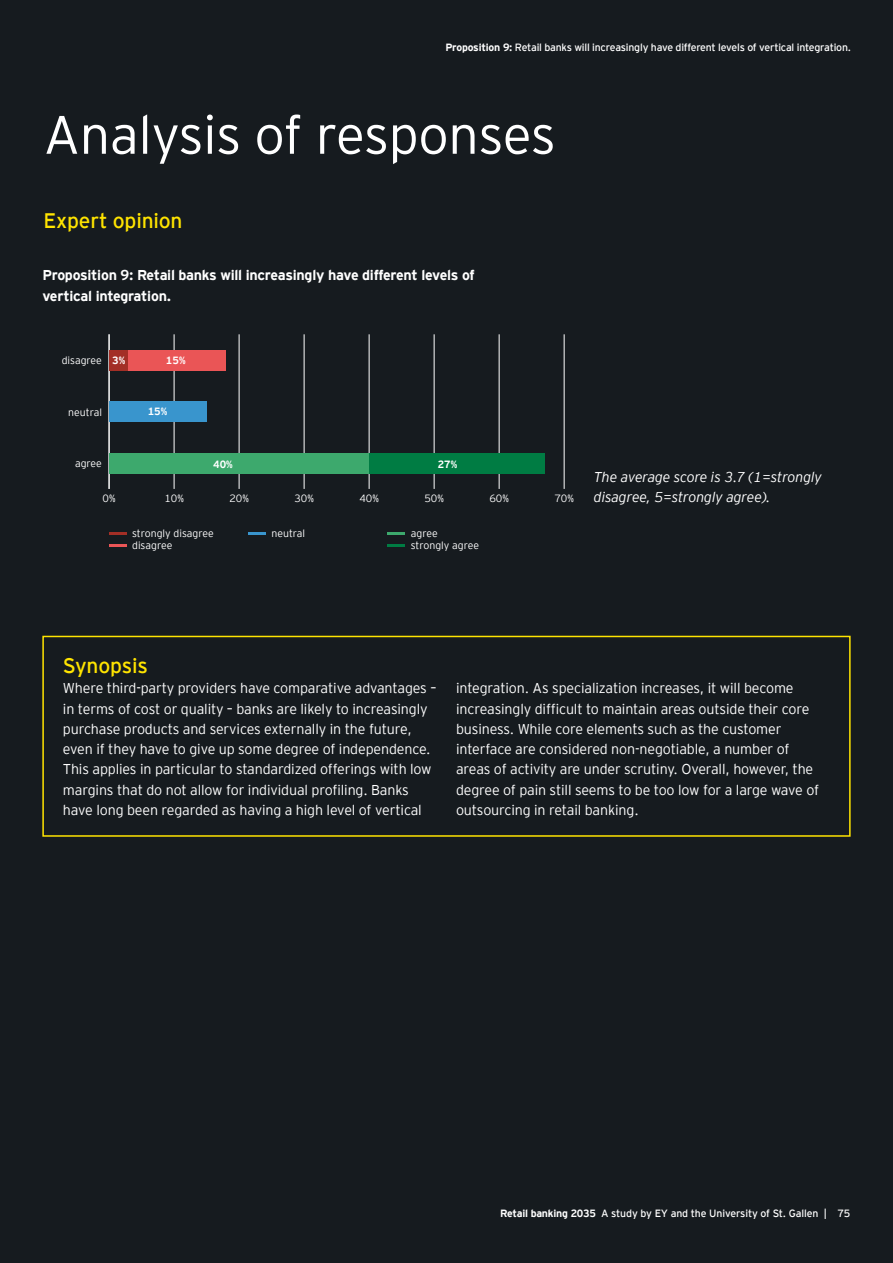
<style>
.page{position:relative;width:893px;height:1263px;background:#161b1f}
.page>*{position:absolute;margin:0;border:0;box-sizing:border-box;transform-origin:0 0}
.t1{font:300 54px "EY Interstate";letter-spacing:-.01em;color:#fff}
.t2{font:21px "EY Interstate";letter-spacing:-.01em;color:#ffe400}
.t3{font:300 14.25px/20.2px "EY Interstate";letter-spacing:-.01em;color:#fff}
.t4{font:700 14.25px/20.2px "EY Interstate";letter-spacing:-.02em;color:#fff}
.t5{font:italic 300 14.25px/20.2px "EY Interstate";letter-spacing:-.01em;color:#fff}
.t6{font:10.5px "EY Interstate";letter-spacing:-.02em;color:#fff}
.t7{font:300 10.5px/12.6px "EY Interstate";color:#fff}
.t8{font:700 10.5px "EY Interstate";color:#fff}
.s1{font-weight:700}
</style>
<div class="page">
<hr style="left:174px;top:334px;width:1px;height:155px;background:#fff">
<hr style="left:239px;top:334px;width:1px;height:155px;background:#fff">
<hr style="left:304px;top:334px;width:1px;height:155px;background:#fff">
<hr style="left:369px;top:334px;width:1px;height:155px;background:#fff">
<hr style="left:434px;top:334px;width:1px;height:155px;background:#fff">
<hr style="left:499px;top:334px;width:1px;height:155px;background:#fff">
<hr style="left:564px;top:334px;width:1px;height:155px;background:#fff">
<hr style="left:109px;top:334px;width:1px;height:155px;background:#fff">
<div style="left:109px;top:350px;width:20px;height:20px;background:#a32f26"></div>
<div style="left:109px;top:401px;width:98px;height:21px;background:#3995cd"></div>
<div style="left:109px;top:453px;width:260px;height:20px;background:#3da96d"></div>
<div style="left:129px;top:350px;width:97px;height:20px;background:#ea5556"></div>
<div style="left:369px;top:453px;width:176px;height:20px;background:#007c43"></div>
<svg style="left:109px;top:532px;width:17px;height:2px"></svg>
<svg style="left:109px;top:544px;width:17px;height:2px"></svg>
<svg style="left:248px;top:532px;width:17px;height:2px"></svg>
<svg style="left:388px;top:532px;width:17px;height:2px"></svg>
<svg style="left:388px;top:544px;width:17px;height:2px"></svg>
<div style="left:42px;top:636px;width:809px;height:201px;border:2px solid #ffe400"></div>
<p class="t6" style="left:445px;top:40px;width:407px"><span class="s1">Proposition 9:</span> Retail banks will increasingly have different levels of vertical integration.</p>
<h1 class="t1" style="left:44px;top:96px;width:514px">Analysis of responses</h1>
<h2 class="t2" style="left:44px;top:206px;width:141px">Expert opinion</h2>
<p class="t4" style="left:42px;top:264px;width:434px">Proposition 9: Retail banks will increasingly have different levels of vertical integration.</p>
<p class="t7" style="left:62px;top:353px;width:65px">disagree <span class="s1">3%</span></p>
<p class="t8" style="left:166px;top:353px;width:21px">15%</p>
<p class="t7" style="left:68px;top:405px;width:35px">neutral</p>
<p class="t8" style="left:148px;top:404px;width:21px">15%</p>
<p class="t7" style="left:75px;top:456px;width:28px">agree</p>
<p class="t8" style="left:213px;top:456px;width:21px">40%</p>
<p class="t8" style="left:438px;top:456px;width:21px">27%</p>
<p class="t7" style="left:103px;top:492px;width:15px">0%</p>
<p class="t7" style="left:164px;top:492px;width:21px">10%</p>
<p class="t7" style="left:229px;top:492px;width:21px">20%</p>
<p class="t7" style="left:294px;top:492px;width:21px">30%</p>
<p class="t7" style="left:359px;top:492px;width:21px">40%</p>
<p class="t7" style="left:424px;top:492px;width:21px">50%</p>
<p class="t7" style="left:489px;top:492px;width:21px">60%</p>
<p class="t7" style="left:554px;top:492px;width:21px">70%</p>
<p class="t7" style="left:132px;top:526px;width:83px">strongly disagree disagree</p>
<p class="t7" style="left:271px;top:526px;width:35px">neutral</p>
<p class="t7" style="left:411px;top:526px;width:70px">agree<br>strongly agree</p>
<p class="t5" style="left:594px;top:466px;width:230px">The average score is 3.7 (1=strongly disagree, 5=strongly agree).</p>
<h2 class="t2" style="left:63px;top:651px;width:86px">Synopsis</h2>
<p class="t3" style="left:63px;top:677px;width:375px">Where third-party providers have comparative advantages – in terms of cost or quality – banks are likely to increasingly purchase products and services externally in the future, even if they have to give up some degree of independence.<br>This applies in particular to standardized offerings with low margins that do not allow for individual profiling. Banks have long been regarded as having a high level of vertical</p>
<p class="t3" style="left:456px;top:677px;width:365px">integration. As specialization increases, it will become increasingly difficult to maintain areas outside their core business. While core elements such as the customer interface are considered non-negotiable, a number of areas of activity are under scrutiny. Overall, however, the degree of pain still seems to be too low for a large wave of outsourcing in retail banking.</p>
<p class="t6" style="left:500px;top:1206px;width:352px"><span class="s1">Retail banking 2035</span> A study by EY and the University of St. Gallen | 75</p>
</div>
